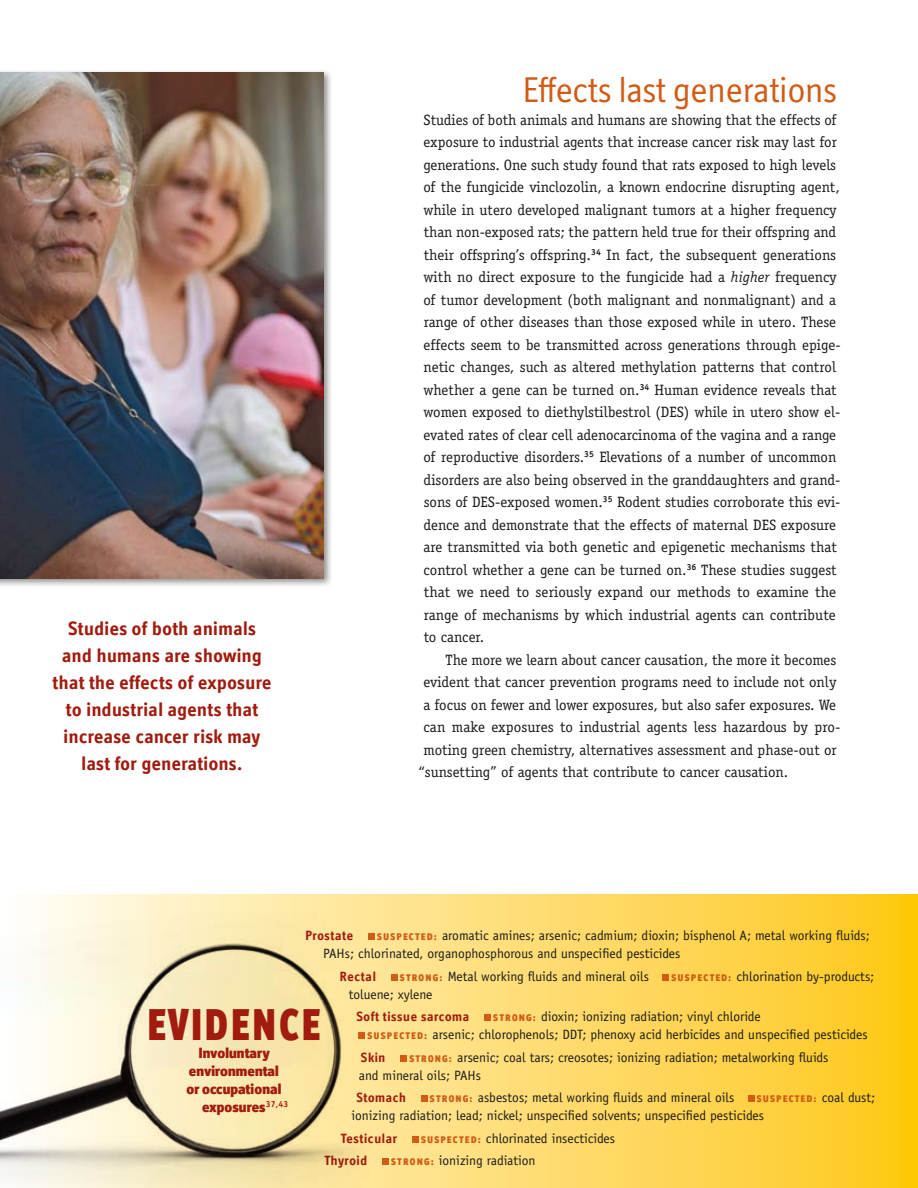
<style>
.page{position:relative;width:918px;height:1188px;background:#fff}
.page>*{position:absolute;margin:0;border:0;box-sizing:border-box;transform-origin:0 0}
.t1{font:900 45px "Officina Display ITC Std";letter-spacing:.095em;color:#a11b0e;scale:.87 1}
.t2{font:36px "Officina Display ITC Std";color:#d05c16}
.t3{font:700 19.5px/27px "Officina Display ITC Std";letter-spacing:.025em;color:#a11b0e;text-align:center}
.t4{font:15px/22.5px "Officina Serif";color:#1c1c1a}
.t5{font:900 15px "Officina Display ITC Std";letter-spacing:.01em;color:#a11b0e}
.t6{font:13.5px/18px "Officina Sans";color:#1c1c1a}
.t7{font:700 13.5px "Officina Display ITC Std";letter-spacing:.05em;color:#a11b0e}
.t8{font:900 9.75px "Officina Display ITC Std";letter-spacing:.14em;color:#d05c16}
.s1{font-style:italic}
.s2{font-family:"Officina Display ITC Std";font-weight:900;font-size:9.75px;color:#d05c16}
.s3{font-family:"Officina Sans";font-weight:400;font-size:13.5px;color:#1c1c1a}
</style>
<div class="page">
<div style="left:0;top:68px;width:333px;height:520px;background:#1c1c1a;opacity:.5"></div>
<img style="left:0;top:72px;width:324px;height:506px">
<svg style="left:37px;top:894px;width:881px;height:294px;background:#fed75c"></svg>
<div style="left:391px;top:974px;width:6px;height:7px;background:#d05c16"></div>
<div style="left:663px;top:974px;width:6px;height:7px;background:#d05c16"></div>
<div style="left:484px;top:1014px;width:7px;height:7px;background:#d05c16"></div>
<div style="left:400px;top:1055px;width:7px;height:7px;background:#d05c16"></div>
<div style="left:421px;top:1095px;width:7px;height:7px;background:#d05c16"></div>
<div style="left:748px;top:1095px;width:7px;height:7px;background:#d05c16"></div>
<div style="left:412px;top:1136px;width:7px;height:7px;background:#d05c16"></div>
<div style="left:382px;top:1158px;width:7px;height:7px;background:#d05c16"></div>
<img style="left:0;top:914px;width:387px;height:274px">
<h3 class="t3" style="left:53px;top:615px;width:220px">Studies of both animals and humans are showing that the effects of exposure to industrial agents that increase cancer risk may last for generations.</h3>
<h2 class="t2" style="left:523px;top:69px;width:316px">Effects last generations</h2>
<p class="t4" style="left:423px;top:108px;width:419px">Studies of both animals and humans are showing that the effects of exposure to industrial agents that increase cancer risk may last for generations. One such study found that rats exposed to high levels of the fungicide vinclozolin, a known endocrine disrupting agent, while in utero developed malignant tumors at a higher frequency than non-exposed rats; the pattern held true for their offspring and their offspring’s offspring.<sup>34</sup> In fact, the subsequent generations with no direct exposure to the fungicide had a <span class="s1">higher</span> frequency of tumor development (both malignant and nonmalignant) and a range of other diseases than those exposed while in utero. These effects seem to be transmitted across generations through epige&shy;netic changes, such as altered methylation patterns that control whether a gene can be turned on.<sup>34</sup> Human evidence reveals that women exposed to diethylstilbestrol (DES) while in utero show el&shy;evated rates of clear cell adenocarcinoma of the vagina and a range of reproductive disorders.<sup>35</sup> Elevations of a number of uncommon disorders are also being observed in the granddaughters and grand&shy;sons of DES-exposed women.<sup>35</sup> Rodent studies corroborate this evi&shy;dence and demonstrate that the effects of maternal DES exposure are transmitted via both genetic and epigenetic mechanisms that control whether a gene can be turned on.<sup>36</sup> These studies suggest that we need to seriously expand our methods to examine the range of mechanisms by which industrial agents can contribute to cancer.</p>
<p class="t4" style="left:446px;top:648px;width:392px">The more we learn about cancer causation, the more it becomes</p>
<p class="t4" style="left:424px;top:671px;width:415px">evident that cancer prevention programs need to include not only</p>
<p class="t4" style="left:424px;top:693px;width:414px">a focus on fewer and lower exposures, but also safer exposures. We</p>
<p class="t4" style="left:423px;top:716px;width:419px">can make exposures to industrial agents less hazardous by pro-</p>
<p class="t4" style="left:424px;top:738px;width:415px">moting green chemistry, alternatives assessment and phase-out or</p>
<p class="t4" style="left:418px;top:761px;width:371px">“sunsetting” of agents that contribute to cancer causation.</p>
<p class="t6" style="left:323px;top:927px;width:548px;text-indent:54px"><span class="s2">S U S PECTED:</span> aromatic amines; arsenic; cadmium; dioxin; bisphenol A; metal working fluids;<br>PAHs; chlorinated, organophosphorous and unspecified pesticides</p>
<p class="t7" style="left:340px;top:968px;width:37px">Rectal</p>
<p class="t6" style="left:400px;top:967px;width:251px"><span class="s2">STRONG:</span> Metal working fluids and mineral oils</p>
<p class="t6" style="left:672px;top:967px;width:204px"><span class="s2">S U S PECTED:</span> chlorination by‑products;</p>
<p class="t6" style="left:349px;top:985px;width:85px">toluene; xylene</p>
<p class="t7" style="left:356px;top:1009px;width:114px">Soft tissue sarcoma</p>
<p class="t7" style="left:305px;top:928px;width:49px">Prostate</p>
<h1 class="t1" style="left:148px;top:998px;width:200px">EVIDENCE</h1>
<p class="t5" style="left:199px;top:1044px;width:73px">INVOLUNTARY</p>
<p class="t5" style="left:189px;top:1062px;width:91px">ENVIRONMENTAL</p>
<p class="t5" style="left:186px;top:1080px;width:96px">OR OCCUPATIONAL</p>
<p class="t5" style="left:202px;top:1098px;width:88px">EXPOSURES<sup>37,43</sup></p>
<p class="t6" style="left:368px;top:1008px;width:502px;text-indent:126px"><span class="s2">STRONG:</span> dioxin; ionizing radiation; vinyl chloride<br><span class="s2">S U S PECTED:</span> arsenic; chlorophenols; DDT; phenoxy acid herbicides and unspecified pesticides</p>
<p class="t7" style="left:361px;top:1049px;width:26px">Skin</p>
<p class="t6" style="left:359px;top:1048px;width:471px;text-indent:50px"><span class="s2">STRONG:</span> arsenic; coal tars; creosotes; ionizing radiation; metalworking fluids and mineral oils; PAHs</p>
<p class="t7" style="left:356px;top:1090px;width:51px">Stomach</p>
<p class="t6" style="left:430px;top:1089px;width:306px"><span class="s2">STRONG:</span> asbestos; metal working fluids and mineral oils</p>
<p class="t8" style="left:757px;top:1093px;width:120px">SUSPECTED: <span class="s3">coal dust;</span></p>
<p class="t6" style="left:352px;top:1107px;width:414px">ionizing radiation; lead; nickel; unspecified solvents; unspecified pesticides</p>
<p class="t7" style="left:341px;top:1130px;width:58px">Testicular</p>
<p class="t6" style="left:421px;top:1129px;width:195px"><span class="s2">S U S PECTED:</span> chlorinated insecticides</p>
<p class="t7" style="left:324px;top:1153px;width:44px">Thyroid</p>
<p class="t6" style="left:391px;top:1152px;width:146px"><span class="s2">STRONG:</span> ionizing radiation</p>
</div>
